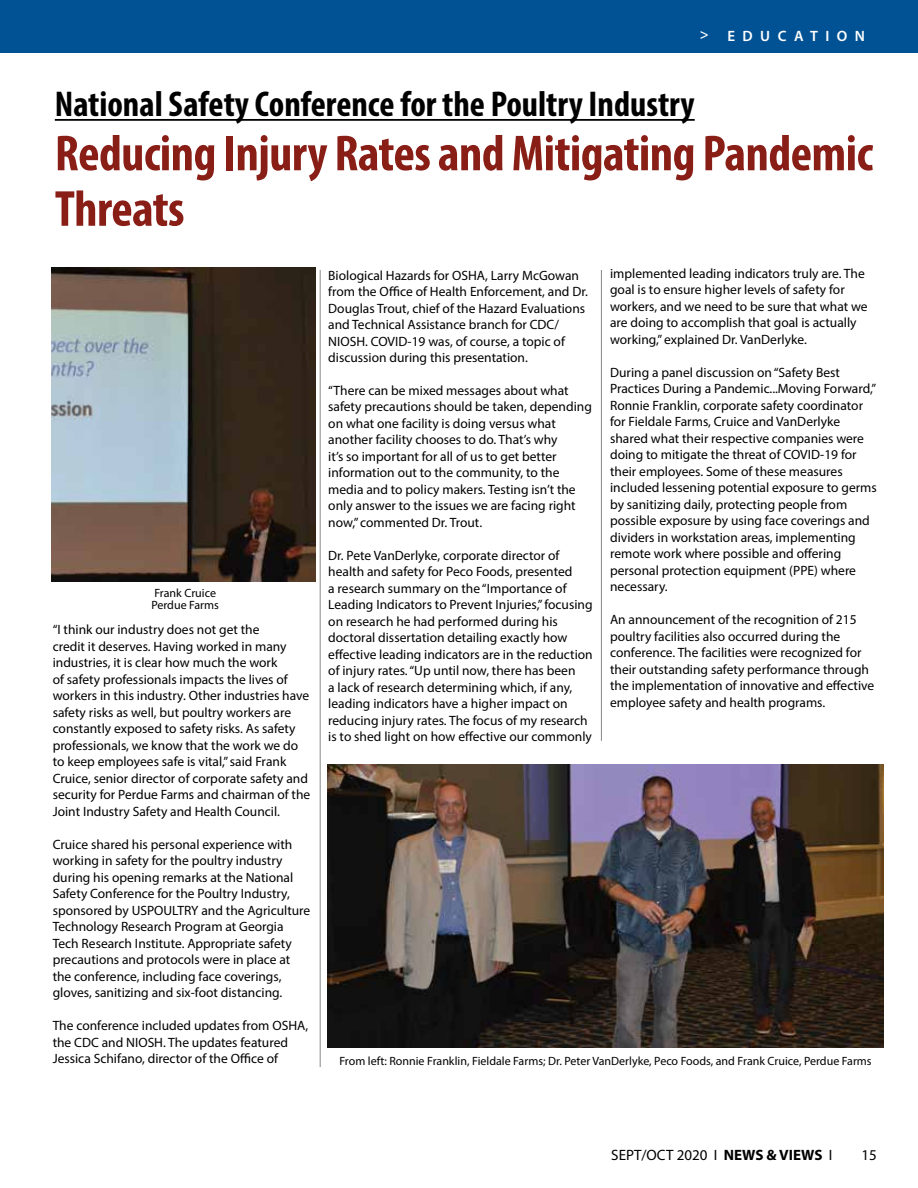
<style>
.page{position:relative;width:918px;height:1188px;background:#fff}
.page>*{position:absolute;margin:0;border:0;box-sizing:border-box;transform-origin:0 0}
.t1{font:700 condensed 51px/55.5px "Myriad Pro";letter-spacing:-.01em;color:#891e17}
.t2{font:700 condensed 36px "Myriad Pro";color:#000}
.t3{font:15px "Myriad Pro";color:#000}
.t4{font:600 15px "Myriad Pro";letter-spacing:.5em;color:#fff}
.t5{font:13.5px/16.5px "Myriad Pro";color:#000}
.t6{font:12px/12px "Myriad Pro";color:#000}
.s1{font-weight:700}
</style>
<div class="page">
<div style="left:0;top:0;width:918px;height:53px;background:#005294"></div>
<hr style="left:55px;top:119px;width:640px;height:2px;background:#000">
<hr style="left:601px;top:270px;width:1px;height:471px;background:#868787">
<hr style="left:320px;top:270px;width:1px;height:797px;background:#868787">
<img style="left:51px;top:268px;width:264px;height:314px">
<img style="left:327px;top:764px;width:557px;height:283px">
<p class="t4" style="left:700px;top:26px;width:167px">&gt; EDUCATION</p>
<h2 class="t2" style="left:55px;top:82px;width:641px">National Safety Conference for the Poultry Industry</h2>
<h1 class="t1" style="left:55px;top:124px;width:820px">Reducing Injury Rates and Mitigating Pandemic<br>Threats</h1>
<p class="t6" style="left:151px;top:586px;width:69px">Frank Cruice<br>Perdue Farms</p>
<p class="t5" style="left:53px;top:621px;width:259px">“I think our industry does not get the<br>credit it deserves. Having worked in many industries, it is clear how much the work<br>of safety professionals impacts the lives of workers in this industry. Other industries have safety risks as well, but poultry workers are constantly exposed to safety risks. As safety professionals, we know that the work we do to keep employees safe is vital,” said Frank Cruice, senior director of corporate safety and security for Perdue Farms and chairman of the Joint Industry Safety and Health Council.</p>
<p class="t5" style="left:53px;top:836px;width:259px">Cruice shared his personal experience with working in safety for the poultry industry during his opening remarks at the National Safety Conference for the Poultry Industry, sponsored by USPOULTRY and the Agriculture Technology Research Program at Georgia Tech Research Institute. Appropriate safety precautions and protocols were in place at the conference, including face coverings, gloves, sanitizing and six-foot distancing.</p>
<p class="t5" style="left:53px;top:1017px;width:257px">The conference included updates from OSHA, the CDC and NIOSH. The updates featured<br>Jessica Schifano, director of the Office of</p>
<p class="t5" style="left:328px;top:267px;width:261px">Biological Hazards for OSHA, Larry McGowan from the Office of Health Enforcement, and Dr.<br>Douglas Trout, chief of the Hazard Evaluations and Technical Assistance branch for CDC/ NIOSH. COVID-19 was, of course, a topic of discussion during this presentation.</p>
<p class="t5" style="left:328px;top:382px;width:265px">“There can be mixed messages about what safety precautions should be taken, depending on what one facility is doing versus what another facility chooses to do. That’s why<br>it’s so important for all of us to get better information out to the community, to the media and to policy makers. Testing isn’t the only answer to the issues we are facing right now,” commented Dr. Trout.</p>
<p class="t5" style="left:328px;top:547px;width:266px">Dr. Pete VanDerlyke, corporate director of health and safety for Peco Foods, presented<br>a research summary on the “Importance of Leading Indicators to Prevent Injuries,” focusing on research he had performed during his doctoral dissertation detailing exactly how effective leading indicators are in the reduction of injury rates. “Up until now, there has been<br>a lack of research determining which, if any, leading indicators have a higher impact on reducing injury rates. The focus of my research is to shed light on how effective our commonly</p>
<p class="t5" style="left:610px;top:265px;width:259px">implemented leading indicators truly are. The goal is to ensure higher levels of safety for workers, and we need to be sure that what we are doing to accomplish that goal is actually working,” explained Dr. VanDerlyke.</p>
<p class="t5" style="left:610px;top:364px;width:268px">During a panel discussion on “Safety Best Practices During a Pandemic...Moving Forward,” Ronnie Franklin, corporate safety coordinator for Fieldale Farms, Cruice and VanDerlyke shared what their respective companies were doing to mitigate the threat of COVID-19 for their employees. Some of these measures included lessening potential exposure to germs by sanitizing daily, protecting people from possible exposure by using face coverings and dividers in workstation areas, implementing remote work where possible and offering personal protection equipment (PPE) where necessary.</p>
<p class="t5" style="left:610px;top:611px;width:266px">An announcement of the recognition of 215 poultry facilities also occurred during the conference. The facilities were recognized for their outstanding safety performance through the implementation of innovative and effective employee safety and health programs.</p>
<p class="t6" style="left:339px;top:1055px;width:534px">From left: Ronnie Franklin, Fieldale Farms; Dr. Peter VanDerlyke, Peco Foods, and Frank Cruice, Perdue Farms</p>
<p class="t3" style="left:611px;top:1145px;width:223px">SEPT/OCT 2020 I <span class="s1">NEWS &amp; VIEWS</span> I</p>
<p class="t3" style="left:862px;top:1145px;width:17px">15</p>
</div>
